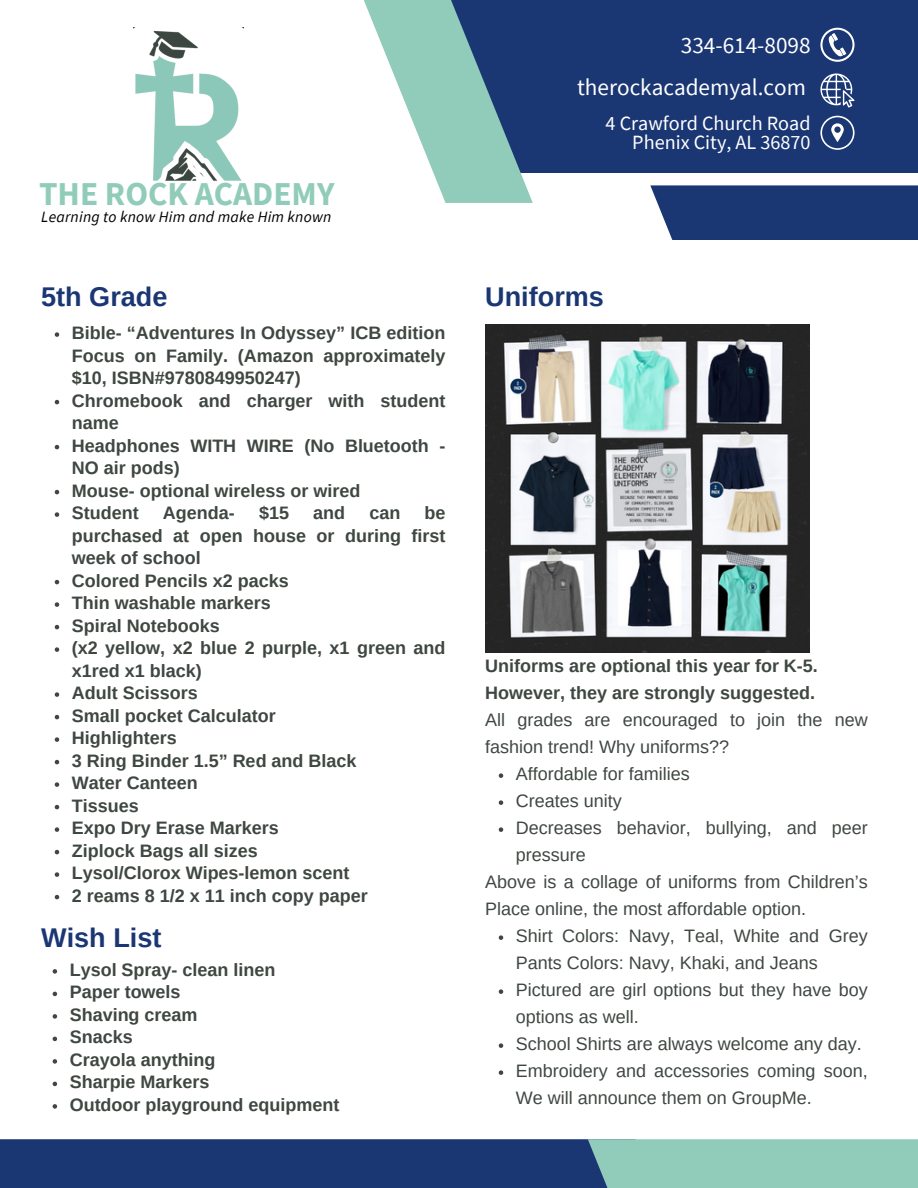
<style>
.page{position:relative;width:918px;height:1188px;background:#fff}
.page>*{position:absolute;margin:0;border:0;box-sizing:border-box;transform-origin:0 0}
.t1{font:700 33.3px "Source Sans Pro";color:#90ccb9}
.t2{font:700 27px "Arimo";color:#1a3673}
.t3{font:23.25px "Source Sans Pro";color:#fff}
.t4{font:20.25px/19.2px "Source Sans Pro";color:#fff;text-align:right}
.t5{font:700 18px/22.5px "Arimo";color:#3f4741}
.t6{font:18px/27px "Arimo";color:#3f4741}
.t7{font:italic 15.75px "Source Sans Pro";letter-spacing:.015em;color:#000}
.s1{font-weight:400}
</style>
<div class="page">
<div style="left:379px;top:0;width:539px;height:173px;background:#1a3673"></div>
<div style="left:650px;top:185px;width:268px;height:55px;background:#1a3673"></div>
<div style="left:0;top:1139px;width:661px;height:49px;background:#1a3673"></div>
<div style="left:588px;top:1139px;width:330px;height:49px;background:#90ccb9"></div>
<svg style="left:364px;top:0;width:169px;height:203px"></svg>
<svg style="left:820px;top:28px;width:34px;height:33px"></svg>
<svg style="left:820px;top:116px;width:34px;height:33px"></svg>
<svg style="left:820px;top:74px;width:34px;height:33px"></svg>
<img style="left:135px;top:31px;width:107px;height:150px">
<img style="left:485px;top:324px;width:324px;height:329px">
<svg style="left:55px;top:332px;width:4px;height:5px"></svg>
<svg style="left:55px;top:400px;width:4px;height:4px"></svg>
<svg style="left:55px;top:445px;width:4px;height:4px"></svg>
<svg style="left:55px;top:490px;width:4px;height:4px"></svg>
<svg style="left:55px;top:512px;width:4px;height:5px"></svg>
<svg style="left:55px;top:580px;width:4px;height:4px"></svg>
<svg style="left:55px;top:602px;width:4px;height:5px"></svg>
<svg style="left:55px;top:625px;width:4px;height:4px"></svg>
<svg style="left:55px;top:647px;width:4px;height:5px"></svg>
<svg style="left:55px;top:692px;width:4px;height:5px"></svg>
<svg style="left:55px;top:715px;width:4px;height:4px"></svg>
<svg style="left:55px;top:737px;width:4px;height:5px"></svg>
<svg style="left:55px;top:760px;width:4px;height:4px"></svg>
<svg style="left:55px;top:782px;width:4px;height:5px"></svg>
<svg style="left:55px;top:805px;width:4px;height:4px"></svg>
<svg style="left:55px;top:827px;width:4px;height:5px"></svg>
<svg style="left:55px;top:850px;width:4px;height:4px"></svg>
<svg style="left:55px;top:872px;width:4px;height:5px"></svg>
<svg style="left:55px;top:895px;width:4px;height:4px"></svg>
<svg style="left:499px;top:773px;width:4px;height:5px"></svg>
<svg style="left:499px;top:800px;width:4px;height:5px"></svg>
<svg style="left:499px;top:827px;width:4px;height:5px"></svg>
<svg style="left:499px;top:935px;width:4px;height:5px"></svg>
<svg style="left:499px;top:989px;width:4px;height:5px"></svg>
<svg style="left:499px;top:1043px;width:4px;height:5px"></svg>
<svg style="left:499px;top:1070px;width:4px;height:5px"></svg>
<svg style="left:53px;top:969px;width:4px;height:5px"></svg>
<svg style="left:53px;top:992px;width:4px;height:4px"></svg>
<svg style="left:53px;top:1014px;width:4px;height:5px"></svg>
<svg style="left:53px;top:1037px;width:4px;height:4px"></svg>
<svg style="left:53px;top:1059px;width:4px;height:5px"></svg>
<svg style="left:53px;top:1082px;width:4px;height:4px"></svg>
<svg style="left:53px;top:1104px;width:4px;height:5px"></svg>
<p class="t1" style="left:39px;top:172px;width:297px">THE ROCK ACADEMY</p>
<h3 class="t7" style="left:41px;top:207px;width:292px">Learning to know Him and make Him known</h3>
<p class="t2" style="left:41px;top:282px;width:128px">5th Grade</p>
<p class="t5" style="left:72px;top:322px;width:375px;text-align:justify">Bible- “Adventures In Odyssey” ICB edition Focus on Family. (Amazon approximately $10, ISBN#9780849950247)</p>
<h2 class="t5" style="left:72px;top:389px;width:375px">Chromebook and charger with student name</h2>
<h2 class="t5" style="left:72px;top:434px;width:375px">Headphones WITH WIRE (No Bluetooth -<br>NO air pods)</h2>
<p class="t5" style="left:72px;top:479px;width:290px">Mouse- optional wireless or wired</p>
<p class="t5" style="left:72px;top:502px;width:68px">Student</p>
<p class="t5" style="left:163px;top:502px;width:73px">Agenda-</p>
<p class="t5" style="left:259px;top:502px;width:32px">$15</p>
<p class="t5" style="left:313px;top:502px;width:33px">and</p>
<p class="t5" style="left:369px;top:502px;width:32px">can</p>
<p class="t5" style="left:72px;top:502px;width:375px;text-align:justify;text-indent:353px">be purchased at open house or during first week of school</p>
<p class="t5" style="left:72px;top:569px;width:218px">Colored Pencils x2 packs</p>
<p class="t5" style="left:72px;top:592px;width:200px">Thin washable markers</p>
<p class="t5" style="left:72px;top:614px;width:149px">Spiral Notebooks</p>
<p class="t5" style="left:72px;top:637px;width:375px">(x2 yellow, x2 blue 2 purple, x1 green and x1red x1 black)</p>
<p class="t5" style="left:72px;top:682px;width:127px">Adult Scissors</p>
<p class="t5" style="left:72px;top:704px;width:205px">Small pocket Calculator</p>
<p class="t5" style="left:72px;top:727px;width:106px">Highlighters</p>
<p class="t5" style="left:72px;top:749px;width:286px">3 Ring Binder 1.5” Red and Black</p>
<p class="t5" style="left:72px;top:772px;width:127px">Water Canteen</p>
<p class="t5" style="left:72px;top:794px;width:68px">Tissues</p>
<p class="t5" style="left:72px;top:817px;width:208px">Expo Dry Erase Markers</p>
<p class="t5" style="left:72px;top:839px;width:187px">Ziplock Bags all sizes</p>
<p class="t5" style="left:72px;top:862px;width:279px">Lysol/Clorox Wipes-lemon scent</p>
<p class="t5" style="left:72px;top:884px;width:297px">2 reams 8 1/2 x 11 inch copy paper</p>
<p class="t2" style="left:41px;top:922px;width:122px">Wish List</p>
<p class="t5" style="left:70px;top:958px;width:207px">Lysol Spray- clean linen</p>
<h5 class="t5" style="left:70px;top:981px;width:112px">Paper towels</h5>
<p class="t5" style="left:70px;top:1003px;width:129px">Shaving cream</p>
<p class="t5" style="left:70px;top:1026px;width:64px">Snacks</p>
<p class="t5" style="left:70px;top:1048px;width:147px">Crayola anything</p>
<h5 class="t5" style="left:70px;top:1071px;width:141px">Sharpie Markers</h5>
<p class="t5" style="left:70px;top:1093px;width:271px">Outdoor playground equipment</p>
<h3 class="t3" style="left:681px;top:30px;width:131px">334-614-8098</h3>
<h4 class="t3" style="left:577px;top:72px;width:230px">therockacademyal.com</h4>
<p class="t4" style="left:606px;top:113px;width:206px">4 Crawford Church Road<br>Phenix City, AL 36870</p>
<p class="t2" style="left:485px;top:282px;width:120px">Uniforms</p>
<p class="t5" style="left:485px;top:652px;width:384px;line-height:27px">Uniforms are optional this year for K-5.<br>However, they are strongly suggested.<br><span class="s1">All grades are encouraged to join the new fashion trend! Why uniforms??</span></p>
<p class="t6" style="left:516px;top:760px;width:175px">Affordable for families</p>
<h2 class="t6" style="left:516px;top:787px;width:107px">Creates unity</h2>
<p class="t6" style="left:516px;top:814px;width:353px">Decreases behavior, bullying, and peer pressure</p>
<p class="t6" style="left:485px;top:868px;width:384px">Above is a collage of uniforms from Children’s<br>Place online, the most affordable option.</p>
<p class="t6" style="left:516px;top:922px;width:353px">Shirt Colors: Navy, Teal, White and Grey<br>Pants Colors: Navy, Khaki, and Jeans</p>
<p class="t6" style="left:516px;top:976px;width:353px">Pictured are girl options but they have boy options as well.</p>
<p class="t6" style="left:516px;top:1030px;width:347px">School Shirts are always welcome any day.</p>
<p class="t6" style="left:516px;top:1057px;width:353px">Embroidery and accessories coming soon,<br>We will announce them on GroupMe.</p>
</div>
